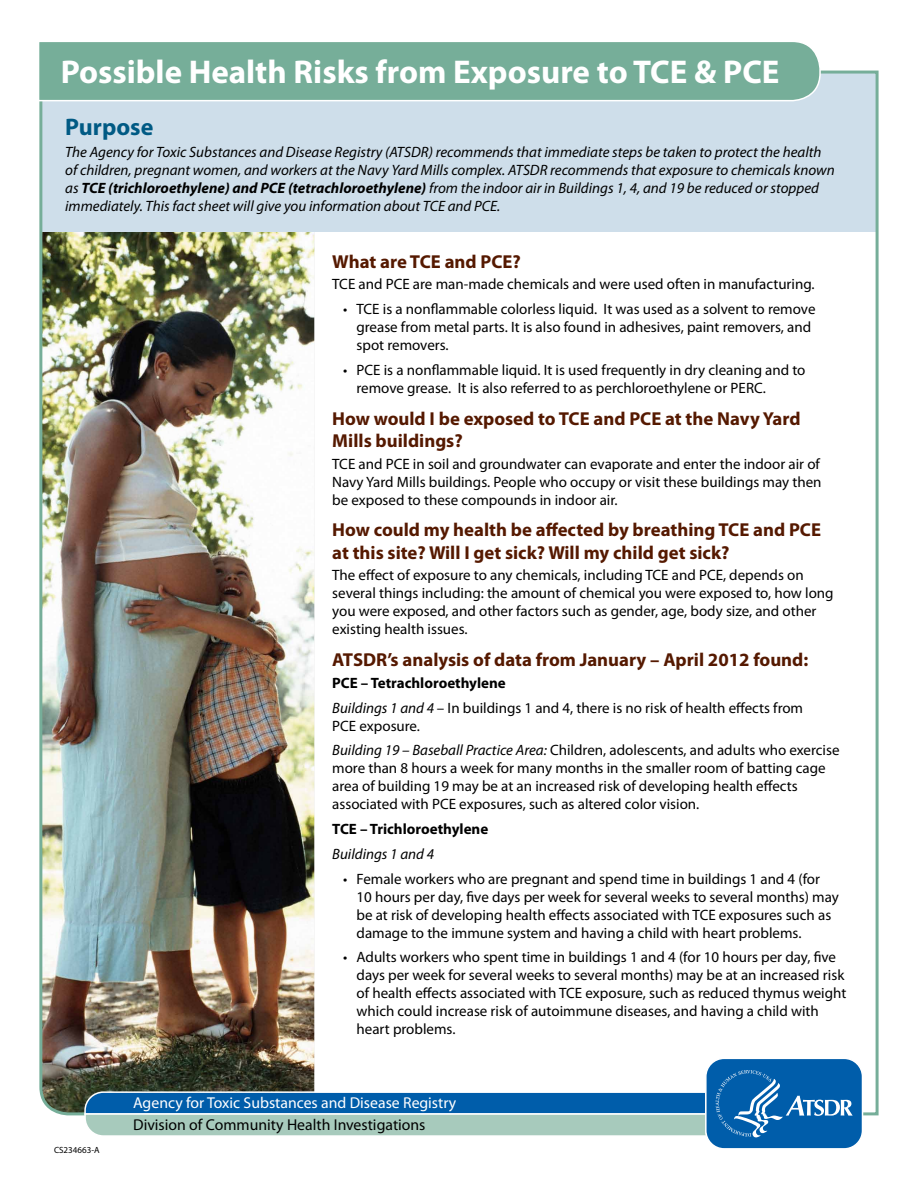
<style>
.page{position:relative;width:918px;height:1188px;background:#fff}
.page>*{position:absolute;margin:0;border:0;box-sizing:border-box;transform-origin:0 0}
.H1__First_Level_Head{font:700 33px "Myriad Pro";color:#fff}
.H2__Second_Level_Hea{font:700 24px "Myriad Pro";color:#005a84}
.H3__Third_Level_Head{font:700 18.75px/22.5px "Myriad Pro";color:#551900}
.t1{font:15.75px/21.9px "Myriad Pro";color:#fff}
.B1__Body_Text{font:15px/18px "Myriad Pro";color:#000}
.B1__Body_Text-2{font:italic 15px/18px "Myriad Pro";color:#000}
.B1__Body_Text-3{font:700 15px "Myriad Pro";color:#000}
.t2{font:9px "Myriad Pro";color:#000}
.s1{font-weight:700}
.s2{font-style:italic}
.s3{color:#000}
</style>
<div class="page">
<img style="left:39px;top:70px;width:840px;height:1046px">
<svg style="left:84px;top:1057px;width:780px;height:92px"></svg>
<svg style="left:39px;top:42px;width:783px;height:60px;background:#7bb19d"></svg>
<p class="H1__First_Level_Head" style="left:61px;top:51px;width:720px">Possible Health Risks from Exposure to TCE &amp; PCE</p>
<p class="H2__Second_Level_Hea" style="left:65px;top:112px;width:90px">Purpose</p>
<p class="B1__Body_Text-2" style="left:65px;top:143px;width:771px">The Agency for Toxic Substances and Disease Registry (ATSDR) recommends that immediate steps be taken to protect the health of children, pregnant women, and workers at the Navy Yard Mills complex. ATSDR recommends that exposure to chemicals known as <span class="s1">TCE (trichloroethylene) and PCE (tetrachloroethylene)</span> from the indoor air in Buildings 1, 4, and 19 be reduced or stopped immediately. This fact sheet will give you information about TCE and PCE.</p>
<p class="H3__Third_Level_Head" style="left:332px;top:249px;width:190px">What are TCE and PCE?</p>
<p class="B1__Body_Text" style="left:332px;top:275px;width:484px">TCE and PCE are man-made chemicals and were used often in manufacturing.</p>
<p class="B1__Body_Text" style="left:357px;top:300px;width:460px;text-indent:-14px">• TCE is a nonflammable colorless liquid. It was used as a solvent to remove grease from metal parts. It is also found in adhesives, paint removers, and spot removers.</p>
<p class="B1__Body_Text" style="left:357px;top:360px;width:451px;text-indent:-14px">• PCE is a nonflammable liquid. It is used frequently in dry cleaning and to remove grease. It is also referred to as perchloroethylene or PERC.</p>
<p class="H3__Third_Level_Head" style="left:332px;top:406px;width:470px">How would I be exposed to TCE and PCE at the Navy Yard<br>Mills buildings?</p>
<p class="B1__Body_Text" style="left:332px;top:454px;width:491px;text-align:justify">TCE and PCE in soil and groundwater can evaporate and enter the indoor air of Navy Yard Mills buildings. People who occupy or visit these buildings may then be exposed to these compounds in indoor air.</p>
<p class="H3__Third_Level_Head" style="left:332px;top:518px;width:490px">How could my health be affected by breathing TCE and PCE at this site? Will I get sick? Will my child get sick?</p>
<p class="B1__Body_Text" style="left:332px;top:566px;width:503px">The effect of exposure to any chemicals, including TCE and PCE, depends on several things including: the amount of chemical you were exposed to, how long you were exposed, and other factors such as gender, age, body size, and other existing health issues.</p>
<p class="H3__Third_Level_Head" style="left:332px;top:648px;width:478px">ATSDR’s analysis of data from January – April 2012 found:</p>
<p class="B1__Body_Text-3" style="left:332px;top:673px;width:175px">PCE – Tetrachloroethylene</p>
<p class="B1__Body_Text" style="left:332px;top:698px;width:472px"><span class="s2">Buildings 1 and 4</span> – In buildings 1 and 4, there is no risk of health effects from<br>PCE exposure.</p>
<p class="B1__Body_Text" style="left:332px;top:741px;width:509px"><span class="s2">Building 19 – Baseball Practice Area:</span> Children, adolescents, and adults who exercise more than 8 hours a week for many months in the smaller room of batting cage area of building 19 may be at an increased risk of developing health effects associated with PCE exposures, such as altered color vision.</p>
<p class="B1__Body_Text-3" style="left:332px;top:819px;width:158px">TCE – Trichloroethylene</p>
<p class="B1__Body_Text-2" style="left:332px;top:845px;width:103px">Buildings 1 and 4</p>
<p class="B1__Body_Text" style="left:357px;top:869px;width:484px;text-indent:-14px">• Female workers who are pregnant and spend time in buildings 1 and 4 (for 10 hours per day, five days per week for several weeks to several months) may be at risk of developing health effects associated with TCE exposures such as damage to the immune system and having a child with heart problems.</p>
<p class="B1__Body_Text" style="left:357px;top:948px;width:491px;text-indent:-14px">• Adults workers who spent time in buildings 1 and 4 (for 10 hours per day, five days per week for several weeks to several months) may be at an increased risk of health effects associated with TCE exposure, such as reduced thymus weight which could increase risk of autoimmune diseases, and having a child with heart problems.</p>
<p class="t2" style="left:54px;top:1144px;width:47px">CS234663-A</p>
<p class="t1" style="left:133px;top:1092px;width:325px">Agency for Toxic Substances and Disease Registry<br><span class="s3">Division of Community Health Investigations</span></p>
</div>
